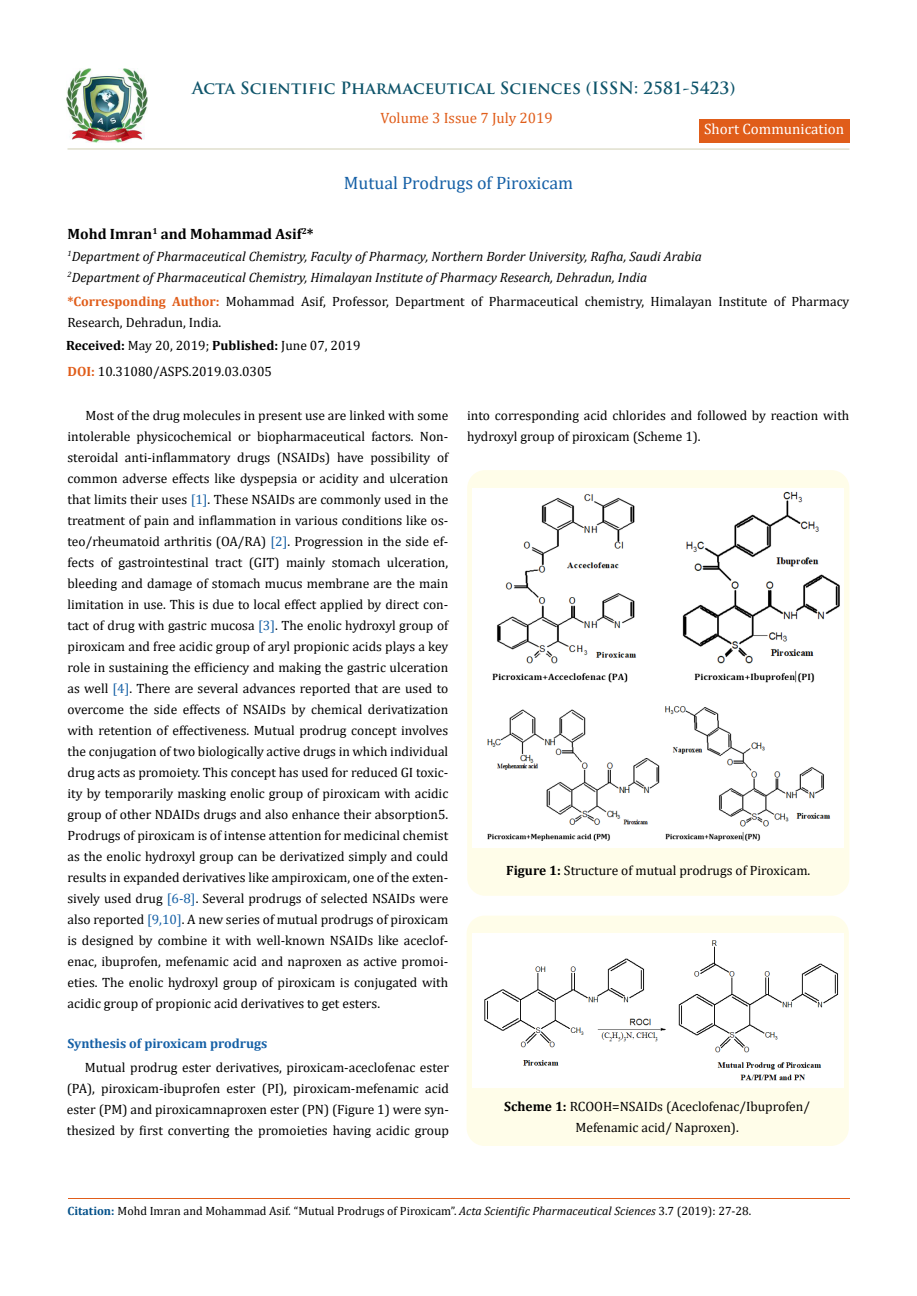
<style>
.page{position:relative;width:917px;height:1296px;background:#fff}
.page>*{position:absolute;margin:0;border:0;box-sizing:border-box;transform-origin:0 0}
.t1{font:18px "Cambria";color:#1560a6}
.t2{font:700 16.5px "Trajan Pro";color:#0e546a}
.t3{font:700 15px "Cambria";color:#000}
.t4{font:15px "Cambria";color:#e05d1a}
.t5{font:15px "Cambria";color:#fff}
.t6{font:13.5px/21px "Cambria";color:#000}
.t7{font:italic 13.5px/21px "Cambria";color:#000}
.t8{font:700 13.5px "Cambria";color:#1560a6}
.t9{font:12px "Cambria";color:#000}
.s1{font-weight:700;color:#e05d1a}
.s2{font-weight:700}
.s3{color:#1560a6}
.s4{font-weight:700;color:#035089}
.s5{font-style:italic}
</style>
<div class="page">
<img style="left:67px;top:68px;width:80px;height:74px">
<div style="left:699px;top:119px;width:150px;height:23px;background:#e05d1a"></div>
<hr style="left:68px;top:1198px;width:781px;height:1px;background:#e05d1a">
<hr style="left:67px;top:148px;width:782px;height:2px;background:#e0dfcd">
<div style="left:467px;top:470px;width:382px;height:426px;background:#fffde9;border-radius:18px"></div>
<img style="left:473px;top:488px;width:370px;height:359px">
<div style="left:466px;top:916px;width:382px;height:230px;background:#fffde9;border-radius:18px"></div>
<img style="left:472px;top:934px;width:371px;height:154px">
<p class="t2" style="left:192px;top:77px;width:545px">Acta Scientific Pharmaceutical Sciences (ISSN: 2581-5423)</p>
<p class="t4" style="left:380px;top:109px;width:174px">Volume 3 Issue 7 July 2019</p>
<p class="t5" style="left:704px;top:120px;width:141px">Short Communication</p>
<h1 class="t1" style="left:344px;top:172px;width:231px">Mutual Prodrugs of Piroxicam</h1>
<p class="t3" style="left:67px;top:223px;width:248px">Mohd Imran<sup>1</sup> and Mohammad Asif<sup>2</sup>*</p>
<p class="t7" style="left:67px;top:245px;width:636px"><sup>1</sup>Department of Pharmaceutical Chemistry, Faculty of Pharmacy, Northern Border University, Rafha, Saudi Arabia<br><sup>2</sup>Department of Pharmaceutical Chemistry, Himalayan Institute of Pharmacy Research, Dehradun, India</p>
<p class="t6" style="left:67px;top:291px;width:783px"><span class="s1">*Corresponding Author:</span> Mohammad Asif, Professor, Department of Pharmaceutical chemistry, Himalayan Institute of Pharmacy<br>Research, Dehradun, India.</p>
<p class="t6" style="left:66px;top:334px;width:296px"><span class="s2">Received:</span> May 20, 2019; <span class="s2">Published:</span> June 07, 2019</p>
<p class="t6" style="left:67px;top:361px;width:206px"><span class="s1">DOI:</span> 10.31080/ASPS.2019.03.0305</p>
<p class="t6" style="left:67px;top:405px;width:382px;text-align:justify;text-indent:18px">Most of the drug molecules in present use are linked with some intolerable physicochemical or biopharmaceutical factors. Non&shy;steroidal anti-inflammatory drugs (NSAIDs) have possibility of common adverse effects like dyspepsia or acidity and ulceration that limits their uses <span class="s3">[1]</span>. These NSAIDs are commonly used in the treatment of pain and inflammation in various conditions like os&shy;teo/rheumatoid arthritis (OA/RA) <span class="s3">[2]</span>. Progression in the side ef&shy;fects of gastrointestinal tract (GIT) mainly stomach ulceration, bleeding and damage of stomach mucus membrane are the main limitation in use. This is due to local effect applied by direct con&shy;tact of drug with gastric mucosa <span class="s3">[3]</span>. The enolic hydroxyl group of piroxicam and free acidic group of aryl propionic acids plays a key role in sustaining the efficiency and making the gastric ulceration as well <span class="s3">[4]</span>. There are several advances reported that are used to overcome the side effects of NSAIDs by chemical derivatization with retention of effectiveness. Mutual prodrug concept involves the conjugation of two biologically active drugs in which individual drug acts as promoiety. This concept has used for reduced GI toxic&shy;ity by temporarily masking enolic group of piroxicam with acidic group of other NDAIDs drugs and also enhance their absorption5.<br>Prodrugs of piroxicam is of intense attention for medicinal chemist as the enolic hydroxyl group can be derivatized simply and could results in expanded derivatives like ampiroxicam, one of the exten&shy;sively used drug <span class="s3">[6-8]</span>. Several prodrugs of selected NSAIDs were also reported <span class="s3">[9,10]</span>. A new series of mutual prodrugs of piroxicam is designed by combine it with well-known NSAIDs like aceclof&shy;enac, ibuprofen, mefenamic acid and naproxen as active promoi&shy;eties. The enolic hydroxyl group of piroxicam is conjugated with acidic group of propionic acid derivatives to get esters.</p>
<p class="t8" style="left:67px;top:1034px;width:201px">Synthesis of piroxicam prodrugs</p>
<p class="t6" style="left:67px;top:1057px;width:384px;text-align:justify;text-indent:18px">Mutual prodrug ester derivatives, piroxicam-aceclofenac ester (PA), piroxicam-ibuprofen ester (PI), piroxicam-mefenamic acid ester (PM) and piroxicamnaproxen ester (PN) (Figure 1) were syn&shy;thesized by first converting the promoieties having acidic group</p>
<p class="t6" style="left:467px;top:405px;width:384px">into corresponding acid chlorides and followed by reaction with hydroxyl group of piroxicam (Scheme 1).</p>
<p class="t6" style="left:506px;top:860px;width:305px"><span class="s2">Figure 1:</span> Structure of mutual prodrugs of Piroxicam.</p>
<p class="t6" style="left:504px;top:1096px;width:307px;text-align:center"><span class="s2">Scheme 1:</span> RCOOH=NSAIDs (Aceclofenac/Ibuprofen/<br>Mefenamic acid/ Naproxen).</p>
<p class="t9" style="left:68px;top:1203px;width:685px"><span class="s4">Citation:</span> Mohd Imran and Mohammad Asif<span class="s5">.</span> “Mutual Prodrugs of Piroxicam”. <span class="s5">Acta Scientific Pharmaceutical Sciences</span> 3.7 (2019): 27-28.</p>
</div>
